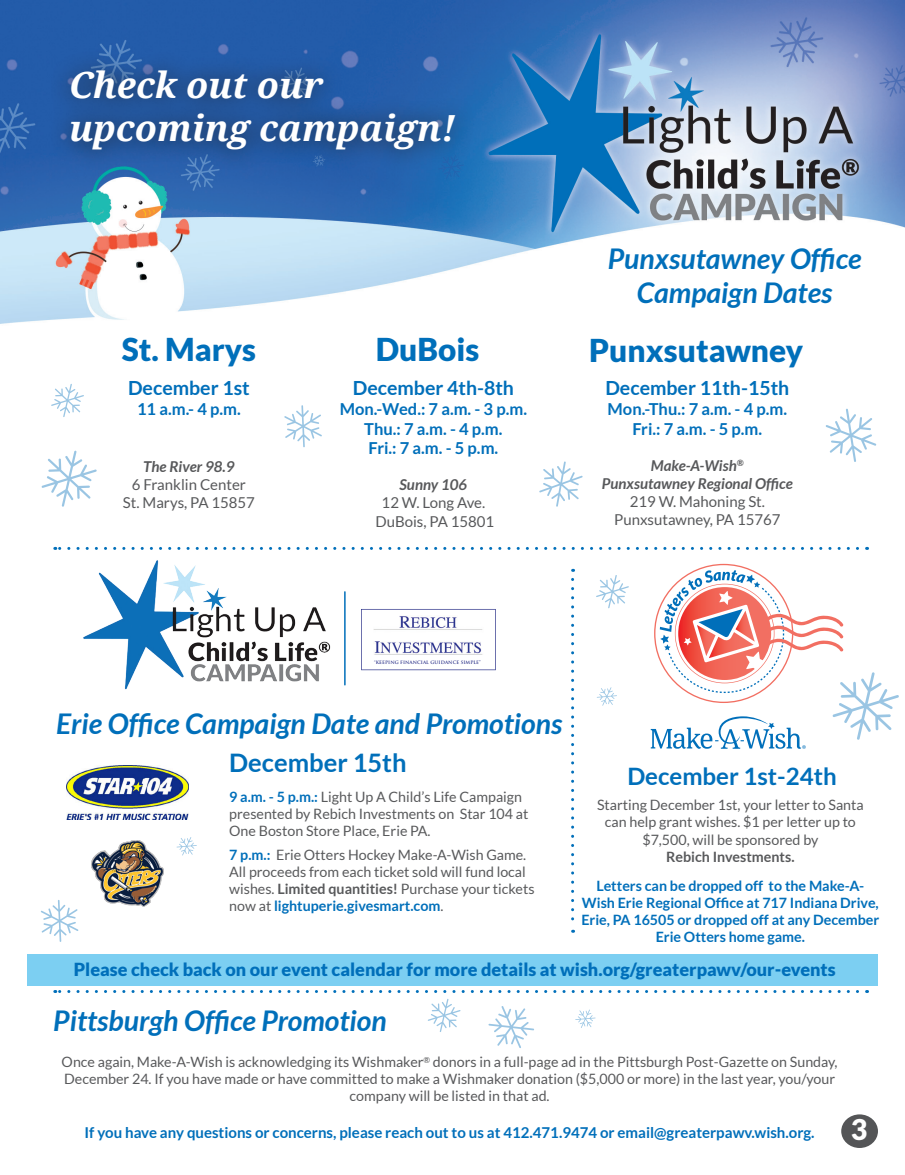
<style>
.page{position:relative;width:905px;height:1175px;background:#fff}
.page>*{position:absolute;margin:0;border:0;box-sizing:border-box;transform-origin:0 0}
.t1{font:italic 700 36px "Droid Serif";color:#fff}
.t2{font:900 31.5px "Lato";color:#006fba}
.t3{font:italic 700 28.5px "Lato";color:#006fba}
.t4{font:900 28.5px "Lato";color:#fff}
.t5{font:700 25.5px "Lato";color:#006fba}
.t6{font:700 24px "Lato";color:#006fba}
.t7{font:700 19.5px "Lato";color:#006fba}
.t8{font:900 18px "Lato";color:#006fba}
.t9{font:700 16.5px "Lato";color:#006fba}
.t10{font:15px "Lato";color:#57585a}
.t11{font:700 15px "Lato";color:#006fba}
.t12{font:italic 700 15px "Lato";color:#57585a}
.t13{font:14.25px/17.1px "Lato";color:#58595b}
.t14{font:700 14.25px/17.1px "Lato";color:#006fba;text-align:center}
.t15{font:700 14.25px "Lato";color:#58595b}
.t16{font:700 4.5px "Trajan Pro";letter-spacing:.01em;color:#2a3088}
.s1{font-weight:700;color:#006fba}
.s2{font-weight:700}
.s3{font-weight:400;color:#58595b}
</style>
<div class="page">
<img style="left:0;top:0;width:904px;height:324px">
<div style="left:841px;top:1114px;width:37px;height:34px;background:#545557;border-radius:50%"></div>
<svg style="left:55px;top:547px;width:802px;height:3px"></svg>
<div style="left:50px;top:49px;width:425px;height:123px;background:#231f20;opacity:.75"></div>
<img style="left:83px;top:560px;width:263px;height:130px">
<svg style="left:361px;top:609px;width:135px;height:61px"></svg>
<img style="left:374px;top:615px;width:109px;height:40px">
<hr style="left:344px;top:592px;width:1px;height:93px;background:#006fba">
<svg style="left:571px;top:579px;width:3px;height:353px"></svg>
<div style="left:27px;top:954px;width:851px;height:31px;background:#7ccff2"></div>
<img style="left:66px;top:765px;width:122px;height:54px">
<img style="left:91px;top:840px;width:73px;height:66px">
<svg style="left:41px;top:450px;width:56px;height:57px"></svg>
<svg style="left:650px;top:564px;width:249px;height:185px"></svg>
<svg style="left:825px;top:408px;width:51px;height:54px"></svg>
<svg style="left:539px;top:461px;width:43px;height:46px"></svg>
<svg style="left:284px;top:405px;width:38px;height:42px"></svg>
<svg style="left:51px;top:384px;width:33px;height:33px"></svg>
<svg style="left:596px;top:575px;width:33px;height:33px"></svg>
<svg style="left:596px;top:687px;width:21px;height:18px"></svg>
<svg style="left:41px;top:900px;width:37px;height:42px"></svg>
<svg style="left:176px;top:837px;width:21px;height:18px"></svg>
<svg style="left:55px;top:990px;width:802px;height:58px"></svg>
<p class="t1" style="left:69px;top:60px;width:255px">Check out our</p>
<p class="t1" style="left:69px;top:103px;width:388px">upcoming campaign!</p>
<p class="t3" style="left:607px;top:242px;width:255px">Punxsutawney Office</p>
<p class="t3" style="left:637px;top:276px;width:197px">Campaign Dates</p>
<p class="t2" style="left:122px;top:331px;width:136px">St. Marys</p>
<p class="t7" style="left:128px;top:377px;width:123px">December 1st</p>
<p class="t9" style="left:137px;top:399px;width:105px">11 a.m.- 4 p.m.</p>
<p class="t12" style="left:143px;top:458px;width:93px">The River 98.9</p>
<p class="t10" style="left:132px;top:476px;width:116px">6 Franklin Center</p>
<p class="t10" style="left:123px;top:494px;width:134px">St. Marys, PA 15857</p>
<p class="t2" style="left:376px;top:331px;width:105px">DuBois</p>
<p class="t2" style="left:589px;top:332px;width:215px">Punxsutawney</p>
<p class="t7" style="left:353px;top:377px;width:163px">December 4th-8th</p>
<p class="t9" style="left:340px;top:399px;width:189px">Mon.-Wed.: 7 a.m. - 3 p.m.</p>
<p class="t9" style="left:364px;top:419px;width:140px">Thu.: 7 a.m. - 4 p.m.</p>
<p class="t9" style="left:368px;top:439px;width:131px">Fri.: 7 a.m. - 5 p.m.</p>
<p class="t12" style="left:399px;top:476px;width:69px">Sunny 106</p>
<p class="t10" style="left:381px;top:494px;width:105px">12 W. Long Ave.</p>
<p class="t10" style="left:375px;top:512px;width:120px">DuBois, PA 15801</p>
<p class="t16" style="left:374px;top:659px;width:108px">“KEEPING FINANCIAL GUIDANCE SIMPLE”</p>
<p class="t7" style="left:605px;top:377px;width:185px">December 11th-15th</p>
<p class="t9" style="left:607px;top:399px;width:181px">Mon.-Thu.: 7 a.m. - 4 p.m.</p>
<p class="t9" style="left:632px;top:419px;width:131px">Fri.: 7 a.m. - 5 p.m.</p>
<p class="t12" style="left:651px;top:456px;width:94px">Make-A-Wish<sup>®</sup></p>
<p class="t12" style="left:601px;top:474px;width:192px">Punxsutawney Regional Office</p>
<p class="t10" style="left:629px;top:493px;width:137px">219 W. Mahoning St.</p>
<p class="t10" style="left:614px;top:511px;width:168px">Punxsutawney, PA 15767</p>
<p class="t3" style="left:56px;top:707px;width:507px">Erie Office Campaign Date and Promotions</p>
<p class="t5" style="left:229px;top:748px;width:179px">December 15th</p>
<p class="t13" style="left:229px;top:788px;width:301px"><span class="s1">9 a.m. - 5 p.m.:</span> Light Up A Child’s Life Campaign presented by Rebich Investments on Star 104 at<br>One Boston Store Place, Erie PA.</p>
<p class="t13" style="left:229px;top:846px;width:298px"><span class="s1">7 p.m.:</span> Erie Otters Hockey Make-A-Wish Game.</p>
<p class="t13" style="left:229px;top:863px;width:307px">All proceeds from each ticket sold will fund local wishes. <span class="s2">Limited quantities!</span> Purchase your tickets</p>
<p class="t14" style="left:229px;top:897px;width:216px"><span class="s3">now at</span> lightuperie.givesmart.com<span class="s3">.</span></p>
<p class="t6" style="left:627px;top:762px;width:211px">December 1st-24th</p>
<p class="t13" style="left:597px;top:796px;width:268px">Starting December 1st, your letter to Santa</p>
<p class="t13" style="left:605px;top:813px;width:252px">can help grant wishes. $1 per letter up to</p>
<p class="t13" style="left:642px;top:830px;width:177px">$7,500, will be sponsored by</p>
<p class="t15" style="left:666px;top:848px;width:130px">Rebich Investments.</p>
<p class="t14" style="left:581px;top:876px;width:299px">Letters can be dropped off to the Make-A-Wish Erie Regional Office at 717 Indiana Drive, Erie, PA 16505 or dropped off at any December Erie Otters home game.</p>
<p class="t8" style="left:74px;top:959px;width:763px">Please check back on our event calendar for more details at wish.org/greaterpawv/our-events</p>
<p class="t3" style="left:53px;top:1004px;width:335px">Pittsburgh Office Promotion</p>
<p class="t13" style="left:62px;top:1053px;width:777px;text-align:center">Once again, Make-A-Wish is acknowledging its Wishmaker<sup>®</sup> donors in a full-page ad in the Pittsburgh Post-Gazette on Sunday,<br>December 24. If you have made or have committed to make a Wishmaker donation ($5,000 or more) in the last year, you/your company will be listed in that ad.</p>
<p class="t11" style="left:85px;top:1123px;width:731px">If you have any questions or concerns, please reach out to us at 412.471.9474 or email@greaterpawv.wish.org.</p>
<p class="t4" style="left:851px;top:1113px;width:18px">3</p>
</div>
